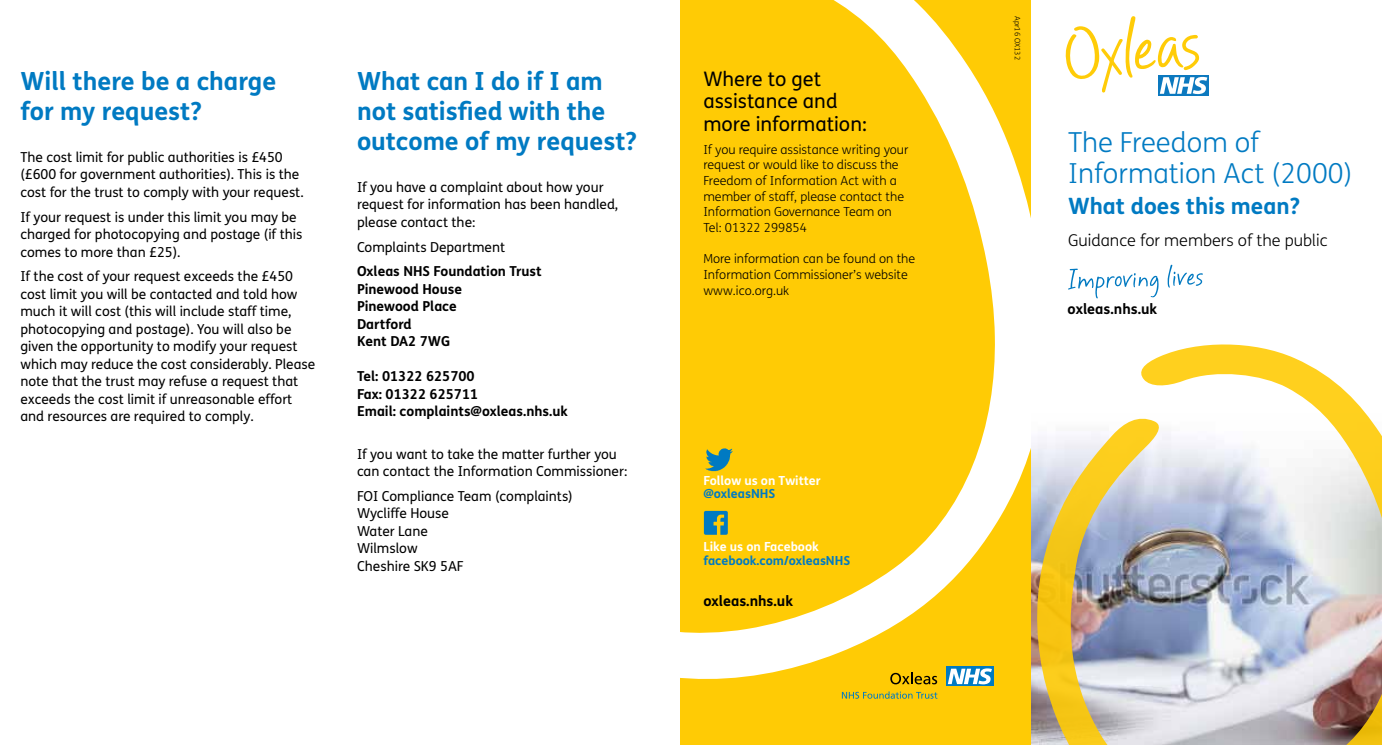
<style>
.page{position:relative;width:1382px;height:745px;background:#fff}
.page>*{position:absolute;margin:0;border:0;box-sizing:border-box;transform-origin:0 0}
.t1{font:300 27.5px/31.2px "FS Me";color:#007ac2}
.t2{font:700 25px/30px "FS Me";color:#007ac2}
.t3{font:700 22.5px "FS Me";color:#007ac2}
.t4{font:20px/22.5px "FS Me";color:#000}
.t5{font:300 16.25px "FS Me";color:#000}
.t6{font:700 14.38px "FS Me";color:#000}
.t7{font:13.75px/17.5px "FS Me";color:#000}
.t8{font:700 13.75px/17.5px "FS Me";color:#000}
.t9{font:300 12.5px/15.6px "FS Me";color:#000}
.t10{font:700 12.5px "FS Me";color:#fff}
.t11{font:700 12.5px "FS Me";color:#007ac2}
.t12{font:300 7.5px "FS Me";color:#000}
</style>
<div class="page">
<img style="left:1037px;top:344px;width:345px;height:400px">
<div style="left:1158px;top:75px;width:51px;height:21px;background:#0c79bf"></div>
<svg style="left:1065px;top:16px;width:142px;height:78px"></svg>
<svg style="left:1167px;top:264px;width:36px;height:23px"></svg>
<svg style="left:1068px;top:268px;width:91px;height:30px"></svg>
<div style="left:680px;top:0;width:351px;height:744px;background:#ffcb05"></div>
<svg style="left:680px;top:0;width:351px;height:678px"></svg>
<img style="left:703px;top:442px;width:30px;height:32px">
<img style="left:700px;top:506px;width:28px;height:32px">
<div style="left:946px;top:666px;width:48px;height:19px;background:#007ac2"></div>
<svg style="left:948px;top:668px;width:44px;height:16px"></svg>
<svg style="left:890px;top:671px;width:47px;height:13px"></svg>
<svg style="left:842px;top:691px;width:95px;height:7px"></svg>
<h2 class="t2" style="left:20px;top:66px;width:257px">Will there be a charge for my request?</h2>
<p class="t7" style="left:20px;top:148px;width:285px">The cost limit for public authorities is £450 (£600 for government authorities). This is the cost for the trust to comply with your request.</p>
<p class="t7" style="left:20px;top:208px;width:283px">If your request is under this limit you may be charged for photocopying and postage (if this comes to more than £25).</p>
<p class="t7" style="left:20px;top:268px;width:296px">If the cost of your request exceeds the £450 cost limit you will be contacted and told how much it will cost (this will include staff time, photocopying and postage). You will also be given the opportunity to modify your request which may reduce the cost considerably. Please note that the trust may refuse a request that exceeds the cost limit if unreasonable effort and resources are required to comply.</p>
<h2 class="t2" style="left:357px;top:66px;width:281px">What can I do if I am not satisfied with the outcome of my request?</h2>
<p class="t7" style="left:357px;top:178px;width:263px">If you have a complaint about how your request for information has been handled, please contact the:</p>
<p class="t7" style="left:357px;top:238px;width:150px">Complaints Department</p>
<p class="t8" style="left:357px;top:262px;width:186px">Oxleas NHS Foundation Trust<br>Pinewood House<br>Pinewood Place<br>Dartford<br>Kent DA2 7WG</p>
<p class="t8" style="left:357px;top:367px;width:212px">Tel: 01322 625700<br>Fax: 01322 625711<br>Email: complaints@oxleas.nhs.uk</p>
<p class="t7" style="left:357px;top:445px;width:272px">If you want to take the matter further you can contact the Information Commissioner:</p>
<p class="t7" style="left:357px;top:487px;width:217px">FOI Compliance Team (complaints)<br>Wycliffe House<br>Water Lane<br>Wilmslow<br>Cheshire SK9 5AF</p>
<h3 class="t4" style="left:703px;top:68px;width:165px">Where to get assistance and more information:</h3>
<p class="t9" style="left:703px;top:142px;width:207px">If you require assistance writing your request or would like to discuss the<br>Freedom of Information Act with a member of staff, please contact the<br>Information Governance Team on<br>Tel: 01322 299854</p>
<p class="t9" style="left:703px;top:251px;width:213px">More information can be found on the<br>Information Commissioner’s website www.ico.org.uk</p>
<p class="t10" style="left:703px;top:472px;width:119px">Follow us on Twitter</p>
<p class="t11" style="left:703px;top:486px;width:73px">@oxleasNHS</p>
<p class="t10" style="left:703px;top:538px;width:117px">Like us on Facebook</p>
<p class="t11" style="left:703px;top:552px;width:148px">facebook.com/oxleasNHS</p>
<p class="t6" style="left:703px;top:591px;width:91px">oxleas.nhs.uk</p>
<p class="t12" style="left:1022px;top:16px;width:46px;rotate:90deg">Apr16 OX132</p>
<h1 class="t1" style="left:1068px;top:127px;width:286px">The Freedom of<br>Information Act (2000)</h1>
<h3 class="t3" style="left:1068px;top:192px;width:233px">What does this mean?</h3>
<p class="t5" style="left:1068px;top:231px;width:261px">Guidance for members of the public</p>
<p class="t6" style="left:1068px;top:299px;width:91px">oxleas.nhs.uk</p>
</div>
